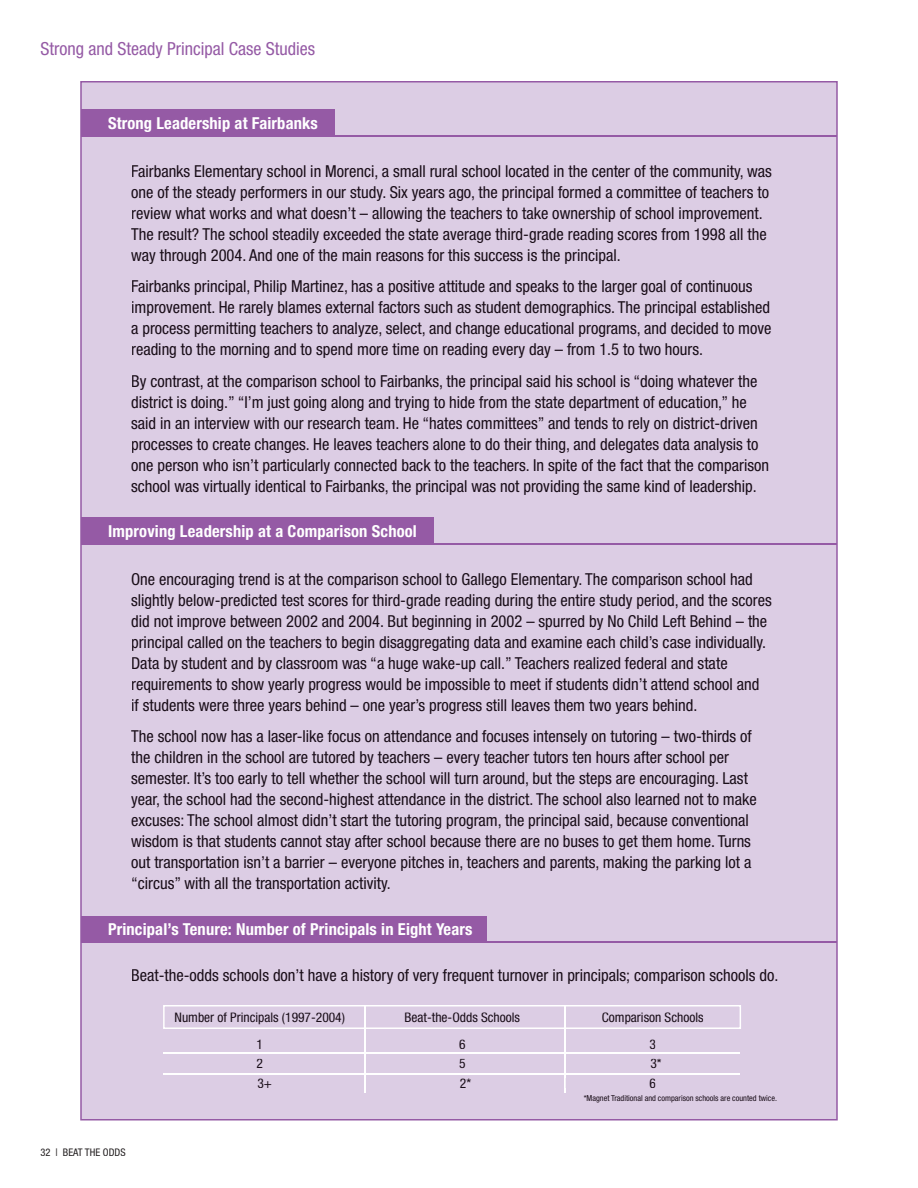
<style>
.page{position:relative;width:918px;height:1188px;background:#fff}
.page>*{position:absolute;margin:0;border:0;box-sizing:border-box;transform-origin:0 0}
.t1{font:condensed 18px "Helvetica Neue";color:#955aa5}
.t2{font:condensed 16.5px/21px "Helvetica Neue";color:#1a0e19}
.t3{font:700 condensed 16.5px "Helvetica Neue";letter-spacing:.01em;color:#fff}
.t4{font:condensed 13.5px "Helvetica Neue";color:#1a0e19}
.t5{font:condensed 10.5px "Helvetica Neue";color:#231f20}
.t6{font:condensed 8.25px "Helvetica Neue";color:#1a0e19}
</style>
<div class="page">
<div style="left:80px;top:81px;width:758px;height:1039px;background:#dccde4"></div>
<div style="left:132px;top:165px;width:640px;height:14px;background:#dccde4"></div>
<div style="left:132px;top:186px;width:637px;height:15px;background:#dccde4"></div>
<div style="left:132px;top:207px;width:630px;height:15px;background:#dccde4"></div>
<div style="left:131px;top:228px;width:636px;height:15px;background:#dccde4"></div>
<div style="left:131px;top:249px;width:489px;height:15px;background:#dccde4"></div>
<div style="left:132px;top:280px;width:621px;height:15px;background:#dccde4"></div>
<div style="left:132px;top:301px;width:638px;height:15px;background:#dccde4"></div>
<div style="left:132px;top:322px;width:640px;height:15px;background:#dccde4"></div>
<div style="left:132px;top:343px;width:571px;height:15px;background:#dccde4"></div>
<div style="left:132px;top:375px;width:625px;height:15px;background:#dccde4"></div>
<div style="left:132px;top:396px;width:615px;height:15px;background:#dccde4"></div>
<div style="left:132px;top:417px;width:626px;height:15px;background:#dccde4"></div>
<div style="left:132px;top:438px;width:627px;height:15px;background:#dccde4"></div>
<div style="left:132px;top:459px;width:637px;height:14px;background:#dccde4"></div>
<div style="left:132px;top:480px;width:624px;height:15px;background:#dccde4"></div>
<div style="left:132px;top:573px;width:621px;height:15px;background:#dccde4"></div>
<div style="left:132px;top:594px;width:640px;height:15px;background:#dccde4"></div>
<div style="left:132px;top:615px;width:635px;height:15px;background:#dccde4"></div>
<div style="left:132px;top:636px;width:634px;height:15px;background:#dccde4"></div>
<div style="left:132px;top:657px;width:596px;height:15px;background:#dccde4"></div>
<div style="left:132px;top:678px;width:627px;height:15px;background:#dccde4"></div>
<div style="left:132px;top:699px;width:565px;height:15px;background:#dccde4"></div>
<div style="left:131px;top:730px;width:621px;height:15px;background:#dccde4"></div>
<div style="left:131px;top:751px;width:598px;height:15px;background:#dccde4"></div>
<div style="left:132px;top:772px;width:616px;height:15px;background:#dccde4"></div>
<div style="left:131px;top:793px;width:626px;height:15px;background:#dccde4"></div>
<div style="left:132px;top:814px;width:617px;height:15px;background:#dccde4"></div>
<div style="left:131px;top:835px;width:620px;height:15px;background:#dccde4"></div>
<div style="left:132px;top:856px;width:619px;height:15px;background:#dccde4"></div>
<div style="left:132px;top:877px;width:258px;height:15px;background:#dccde4"></div>
<div style="left:132px;top:969px;width:646px;height:15px;background:#dccde4"></div>
<div style="left:584px;top:1095px;width:192px;height:7px;background:#dccde4"></div>
<div style="left:81px;top:110px;width:254px;height:26px;background:#955aa5"></div>
<div style="left:81px;top:518px;width:353px;height:26px;background:#955aa5"></div>
<hr style="left:81px;top:135px;width:755px;height:1px;background:#955aa5">
<hr style="left:81px;top:543px;width:755px;height:1px;background:#955aa5">
<div style="left:81px;top:916px;width:406px;height:27px;background:#955aa5"></div>
<hr style="left:81px;top:942px;width:755px;height:1px;background:#955aa5">
<hr style="left:364px;top:1006px;width:1px;height:86px;background:#fff">
<hr style="left:564px;top:1006px;width:2px;height:86px;background:#fff">
<hr style="left:163px;top:1052px;width:576px;height:1px;background:#fff">
<hr style="left:163px;top:1073px;width:576px;height:1px;background:#fff">
<svg style="left:163px;top:1005px;width:578px;height:24px"></svg>
<div style="left:167px;top:1039px;width:488px;height:10px;background:#dccde4"></div>
<div style="left:167px;top:1059px;width:494px;height:10px;background:#dccde4"></div>
<div style="left:167px;top:1078px;width:489px;height:10px;background:#dccde4"></div>
<p class="t1" style="left:40px;top:38px;width:276px">Strong and Steady Principal Case Studies</p>
<p class="t3" style="left:108px;top:113px;width:211px">Strong Leadership at Fairbanks</p>
<p class="t2" style="left:131px;top:160px;width:642px">Fairbanks Elementary school in Morenci, a small rural school located in the center of the community, was one of the steady performers in our study. Six years ago, the principal formed a committee of teachers to review what works and what doesn’t – allowing the teachers to take ownership of school improvement.<br>The result? The school steadily exceeded the state average third-grade reading scores from 1998 all the way through 2004. And one of the main reasons for this success is the principal.</p>
<p class="t2" style="left:131px;top:276px;width:642px">Fairbanks principal, Philip Martinez, has a positive attitude and speaks to the larger goal of continuous improvement. He rarely blames external factors such as student demographics. The principal established a process permitting teachers to analyze, select, and change educational programs, and decided to move reading to the morning and to spend more time on reading every day – from 1.5 to two hours.</p>
<p class="t2" style="left:131px;top:370px;width:639px">By contrast, at the comparison school to Fairbanks, the principal said his school is “doing whatever the district is doing.” “I’m just going along and trying to hide from the state department of education,” he said in an interview with our research team. He “hates committees” and tends to rely on district-driven processes to create changes. He leaves teachers alone to do their thing, and delegates data analysis to one person who isn’t particularly connected back to the teachers. In spite of the fact that the comparison school was virtually identical to Fairbanks, the principal was not providing the same kind of leadership.</p>
<p class="t3" style="left:108px;top:521px;width:310px">Improving Leadership at a Comparison School</p>
<p class="t2" style="left:131px;top:568px;width:642px">One encouraging trend is at the comparison school to Gallego Elementary. The comparison school had slightly below-predicted test scores for third-grade reading during the entire study period, and the scores did not improve between 2002 and 2004. But beginning in 2002 – spurred by No Child Left Behind – the principal called on the teachers to begin disaggregating data and examine each child’s case individually.<br>Data by student and by classroom was “a huge wake-up call.” Teachers realized federal and state requirements to show yearly progress would be impossible to meet if students didn’t attend school and<br>if students were three years behind – one year’s progress still leaves them two years behind.</p>
<p class="t2" style="left:131px;top:726px;width:627px">The school now has a laser-like focus on attendance and focuses intensely on tutoring – two-thirds of the children in the school are tutored by teachers – every teacher tutors ten hours after school per semester. It’s too early to tell whether the school will turn around, but the steps are encouraging. Last year, the school had the second-highest attendance in the district. The school also learned not to make excuses: The school almost didn’t start the tutoring program, the principal said, because conventional wisdom is that students cannot stay after school because there are no buses to get them home. Turns out transportation isn’t a barrier – everyone pitches in, teachers and parents, making the parking lot a “circus” with all the transportation activity.</p>
<p class="t3" style="left:108px;top:919px;width:366px">Principal’s Tenure: Number of Principals in Eight Years</p>
<p class="t2" style="left:131px;top:964px;width:649px">Beat-the-odds schools don’t have a history of very frequent turnover in principals; comparison schools do.</p>
<p class="t4" style="left:175px;top:1010px;width:172px">Number of Principals (1997-2004)</p>
<p class="t4" style="left:404px;top:1010px;width:117px">Beat-the-Odds Schools</p>
<p class="t4" style="left:602px;top:1010px;width:103px">Comparison Schools</p>
<p class="t4" style="left:257px;top:1036px;width:8px">1</p>
<p class="t4" style="left:459px;top:1036px;width:8px">6</p>
<p class="t4" style="left:650px;top:1036px;width:8px">3</p>
<p class="t4" style="left:257px;top:1056px;width:8px">2</p>
<p class="t4" style="left:459px;top:1056px;width:8px">5</p>
<p class="t4" style="left:650px;top:1056px;width:13px">3*</p>
<p class="t4" style="left:257px;top:1075px;width:16px">3+</p>
<p class="t4" style="left:460px;top:1075px;width:13px">2*</p>
<p class="t4" style="left:650px;top:1075px;width:8px">6</p>
<p class="t5" style="left:40px;top:1146px;width:87px">32 | BEAT THE ODDS</p>
<p class="t6" style="left:584px;top:1093px;width:195px">*Magnet Traditional and comparison schools are counted twice.</p>
</div>
